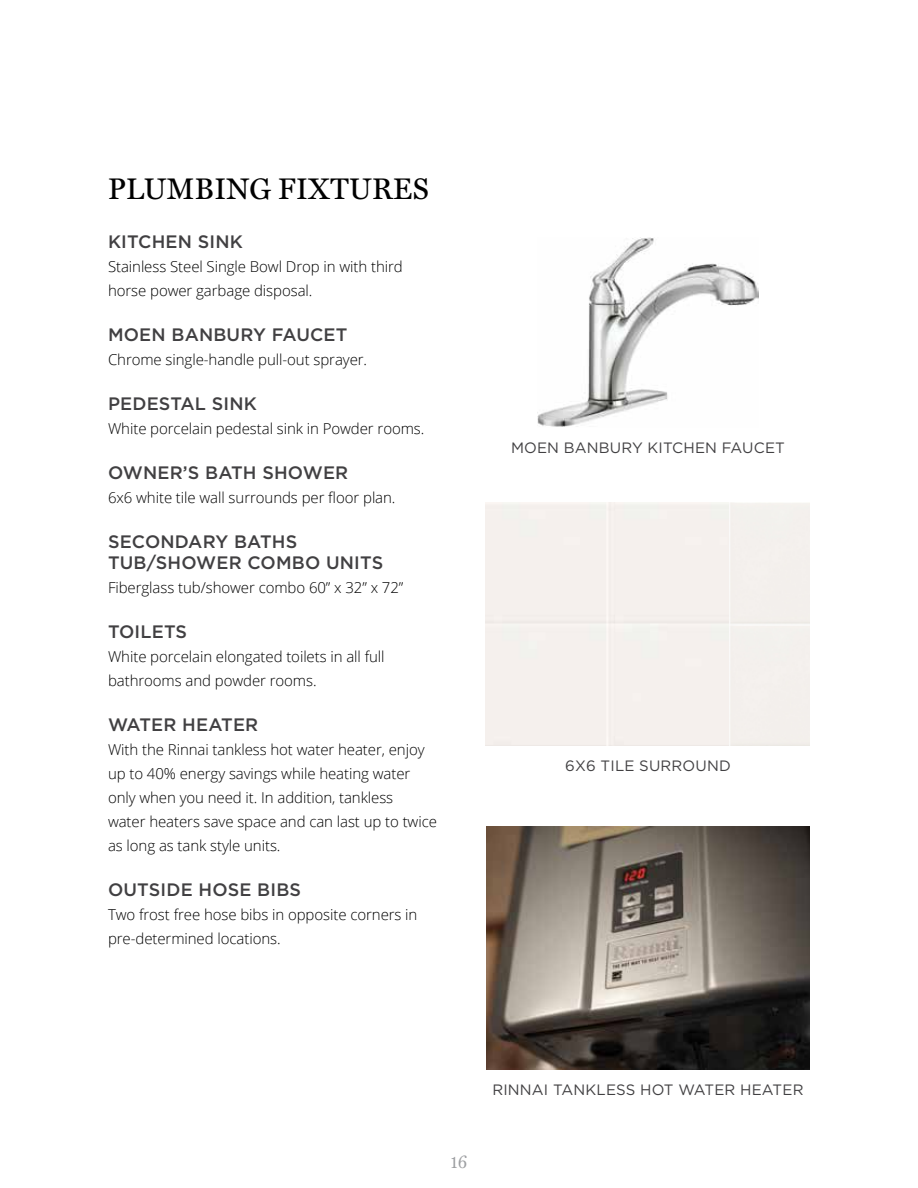
<style>
.page{position:relative;width:918px;height:1188px;background:#fff}
.page>*{position:absolute;margin:0;border:0;box-sizing:border-box;transform-origin:0 0}
.t1{font:500 30px "HK Serif";letter-spacing:.01em;color:#000}
.t2{font:500 18px/21px "Gotham";letter-spacing:.01em;color:#414042}
.t3{font:18px "HK Serif";color:#9d9fa2}
.t4{font:300 15px/24px "Open Sans";letter-spacing:-.005em;color:#000}
.t5{font:15px "Gotham";letter-spacing:.01em;color:#414042}
</style>
<div class="page">
<img style="left:486px;top:826px;width:324px;height:243px">
<div style="left:729px;top:503px;width:81px;height:243px;background:#f3f0ed"></div>
<img style="left:537px;top:238px;width:222px;height:189px">
<h1 class="t1" style="left:108px;top:169px;width:322px">PLUMBING FIXTURES</h1>
<p class="t2" style="left:108px;top:231px;width:136px">KITCHEN SINK</p>
<p class="t4" style="left:108px;top:254px;width:296px">Stainless Steel Single Bowl Drop in with third horse power garbage disposal.</p>
<p class="t2" style="left:108px;top:324px;width:241px">MOEN BANBURY FAUCET</p>
<p class="t4" style="left:108px;top:347px;width:261px">Chrome single-handle pull-out sprayer.</p>
<p class="t2" style="left:108px;top:393px;width:150px">PEDESTAL SINK</p>
<p class="t4" style="left:108px;top:416px;width:318px">White porcelain pedestal sink in Powder rooms.</p>
<p class="t2" style="left:108px;top:462px;width:242px">OWNER’S BATH SHOWER</p>
<p class="t4" style="left:108px;top:485px;width:289px">6x6 white tile wall surrounds per floor plan.</p>
<p class="t2" style="left:108px;top:531px;width:277px">SECONDARY BATHS<br>TUB/SHOWER COMBO UNITS</p>
<p class="t4" style="left:108px;top:575px;width:297px">Fiberglass tub/shower combo 60” x 32” x 72”</p>
<p class="t2" style="left:108px;top:621px;width:81px">TOILETS</p>
<p class="t4" style="left:108px;top:644px;width:278px">White porcelain elongated toilets in all full bathrooms and powder rooms.</p>
<p class="t2" style="left:108px;top:714px;width:152px">WATER HEATER</p>
<p class="t4" style="left:108px;top:737px;width:331px">With the Rinnai tankless hot water heater, enjoy up to 40% energy savings while heating water only when you need it. In addition, tankless<br>water heaters save space and can last up to twice as long as tank style units.</p>
<p class="t2" style="left:108px;top:879px;width:195px">OUTSIDE HOSE BIBS</p>
<p class="t4" style="left:108px;top:902px;width:311px">Two frost free hose bibs in opposite corners in pre-determined locations.</p>
<p class="t5" style="left:511px;top:438px;width:275px">MOEN BANBURY KITCHEN FAUCET</p>
<p class="t5" style="left:565px;top:756px;width:167px">6X6 TILE SURROUND</p>
<p class="t3" style="left:451px;top:1149px;width:18px">16</p>
<p class="t5" style="left:492px;top:1080px;width:313px">RINNAI TANKLESS HOT WATER HEATER</p>
</div>
